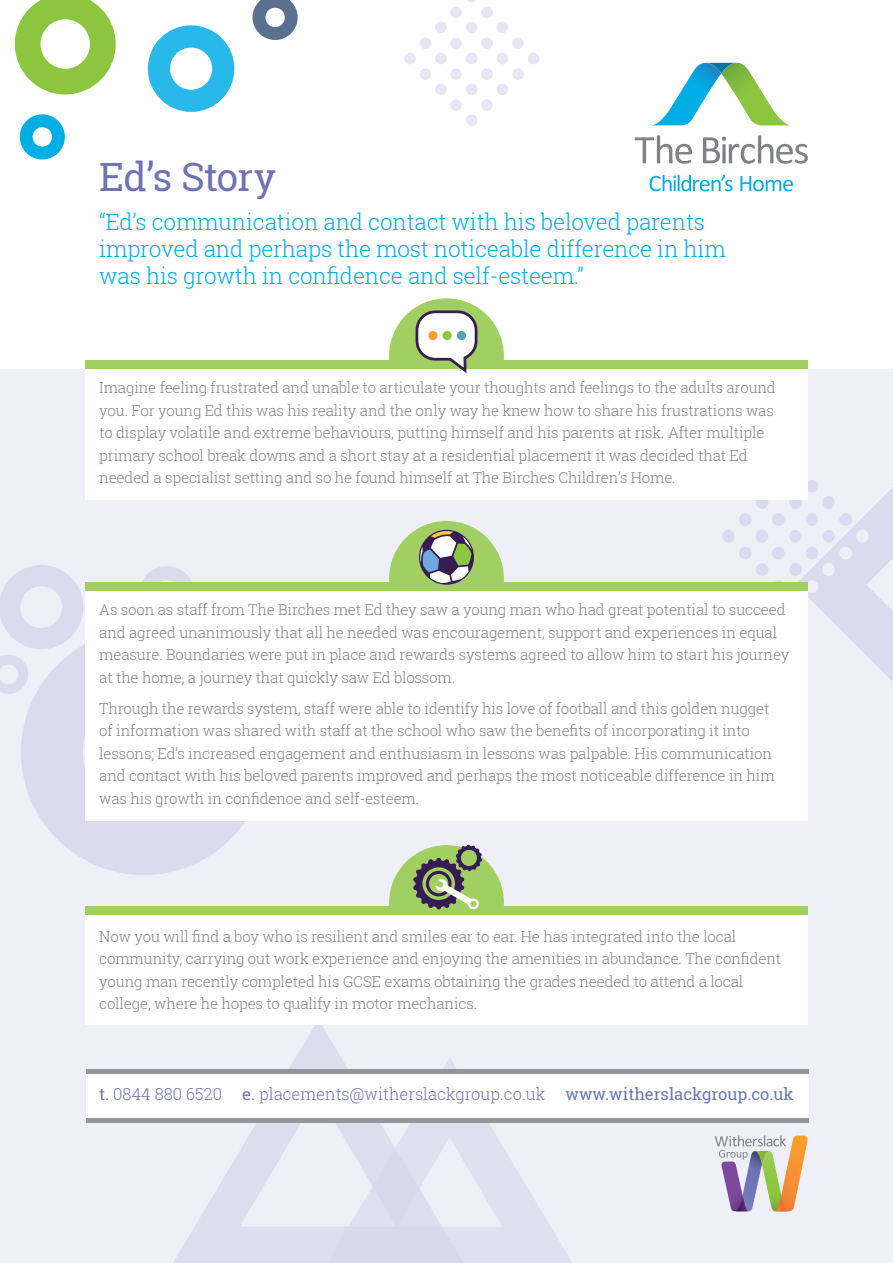
<style>
.page{position:relative;width:893px;height:1263px;background:#fff}
.page>*{position:absolute;margin:0;border:0;box-sizing:border-box;transform-origin:0 0}
.t1{font:39px "Roboto Slab";letter-spacing:-.03em;color:#6f73b6}
.t2{font:300 22.5px/27px "Roboto Slab";letter-spacing:-.01em;color:#00aee6}
.t3{font:300 16.5px "Roboto Slab";color:#6f73b6}
.t4{font:300 15px/22.5px "Roboto Slab";letter-spacing:-.01em;color:#818387}
.s1{font-weight:400}
</style>
<div class="page">
<div style="left:0;top:214px;width:893px;height:1049px;background:#efeff7"></div>
<div style="left:0;top:0;width:893px;height:369px;background:#fff"></div>
<div style="left:389px;top:298px;width:115px;height:115px;background:#a2cf62;border-radius:50%"></div>
<svg style="left:0;top:565px;width:83px;height:129px"></svg>
<svg style="left:139px;top:566px;width:56px;height:17px"></svg>
<svg style="left:21px;top:629px;width:224px;height:246px;fill:#dbdbed"></svg>
<svg style="left:167px;top:1025px;width:182px;height:238px"></svg>
<svg style="left:349px;top:1058px;width:230px;height:205px;fill:#e6e6f2"></svg>
<svg style="left:321px;top:1148px;width:149px;height:115px"></svg>
<div style="left:86px;top:1074px;width:722px;height:44px;background:#fff"></div>
<svg style="left:467px;top:0;width:9px;height:3px"></svg>
<div style="left:466px;top:22px;width:12px;height:11px;background:#e7e7f3;border-radius:50%"></div>
<div style="left:466px;top:53px;width:12px;height:11px;background:#e7e7f3;border-radius:50%"></div>
<div style="left:466px;top:83px;width:12px;height:12px;background:#e7e7f3;border-radius:50%"></div>
<div style="left:466px;top:114px;width:12px;height:12px;background:#e7e7f3;border-radius:50%"></div>
<div style="left:481px;top:7px;width:12px;height:11px;background:#e7e7f3;border-radius:50%"></div>
<div style="left:481px;top:37px;width:12px;height:12px;background:#e7e7f3;border-radius:50%"></div>
<div style="left:481px;top:68px;width:12px;height:12px;background:#e7e7f3;border-radius:50%"></div>
<div style="left:481px;top:99px;width:12px;height:12px;background:#e7e7f3;border-radius:50%"></div>
<div style="left:450px;top:7px;width:12px;height:11px;background:#e7e7f3;border-radius:50%"></div>
<div style="left:450px;top:37px;width:12px;height:12px;background:#e7e7f3;border-radius:50%"></div>
<div style="left:450px;top:68px;width:12px;height:12px;background:#e7e7f3;border-radius:50%"></div>
<div style="left:450px;top:99px;width:12px;height:12px;background:#e7e7f3;border-radius:50%"></div>
<div style="left:435px;top:22px;width:12px;height:11px;background:#e7e7f3;border-radius:50%"></div>
<div style="left:435px;top:53px;width:12px;height:11px;background:#e7e7f3;border-radius:50%"></div>
<div style="left:435px;top:83px;width:12px;height:12px;background:#e7e7f3;border-radius:50%"></div>
<div style="left:496px;top:22px;width:12px;height:11px;background:#e7e7f3;border-radius:50%"></div>
<div style="left:496px;top:53px;width:12px;height:11px;background:#e7e7f3;border-radius:50%"></div>
<div style="left:496px;top:83px;width:12px;height:12px;background:#e7e7f3;border-radius:50%"></div>
<div style="left:420px;top:37px;width:11px;height:12px;background:#e7e7f3;border-radius:50%"></div>
<div style="left:420px;top:68px;width:11px;height:12px;background:#e7e7f3;border-radius:50%"></div>
<div style="left:512px;top:37px;width:12px;height:12px;background:#e7e7f3;border-radius:50%"></div>
<div style="left:512px;top:68px;width:12px;height:12px;background:#e7e7f3;border-radius:50%"></div>
<div style="left:404px;top:53px;width:12px;height:11px;background:#e7e7f3;border-radius:50%"></div>
<div style="left:528px;top:53px;width:11px;height:11px;background:#e7e7f3;border-radius:50%"></div>
<div style="left:789px;top:496px;width:13px;height:13px;background:#dbdbed;border-radius:50%"></div>
<div style="left:789px;top:530px;width:13px;height:12px;background:#dbdbed;border-radius:50%"></div>
<div style="left:789px;top:563px;width:13px;height:13px;background:#dbdbed;border-radius:50%"></div>
<div style="left:772px;top:513px;width:13px;height:13px;background:#dbdbed;border-radius:50%"></div>
<div style="left:772px;top:547px;width:13px;height:12px;background:#dbdbed;border-radius:50%"></div>
<svg style="left:772px;top:580px;width:13px;height:13px"></svg>
<div style="left:756px;top:496px;width:12px;height:13px;background:#dbdbed;border-radius:50%"></div>
<div style="left:756px;top:530px;width:12px;height:12px;background:#dbdbed;border-radius:50%"></div>
<div style="left:756px;top:563px;width:12px;height:13px;background:#dbdbed;border-radius:50%"></div>
<div style="left:739px;top:513px;width:13px;height:13px;background:#dbdbed;border-radius:50%"></div>
<div style="left:739px;top:547px;width:13px;height:12px;background:#dbdbed;border-radius:50%"></div>
<div style="left:722px;top:530px;width:13px;height:12px;background:#dbdbed;border-radius:50%"></div>
<svg style="left:795px;top:480px;width:98px;height:202px"></svg>
<svg style="left:715px;top:1135px;width:93px;height:77px"></svg>
<div style="left:20px;top:114px;width:45px;height:45px;border:13px solid #00aee6;border-radius:50%"></div>
<svg style="left:15px;top:0;width:101px;height:94px"></svg>
<div style="left:148px;top:25px;width:86px;height:87px;border:22px solid #28b8e9;border-radius:50%"></div>
<svg style="left:253px;top:0;width:45px;height:40px"></svg>
<div style="left:86px;top:1069px;width:722px;height:5px;background:#94969a"></div>
<hr style="left:86px;top:1118px;width:722px;height:4px;background:#94969a">
<div style="left:389px;top:521px;width:115px;height:115px;background:#a2cf62;border-radius:50%"></div>
<div style="left:85px;top:587px;width:723px;height:234px;background:#fff"></div>
<div style="left:85px;top:583px;width:723px;height:8px;background:#a2cf62"></div>
<div style="left:85px;top:364px;width:723px;height:136px;background:#fff"></div>
<div style="left:85px;top:360px;width:723px;height:9px;background:#a2cf62"></div>
<svg style="left:415px;top:310px;width:63px;height:63px"></svg>
<div style="left:428px;top:331px;width:10px;height:9px;background:#f89f29;border-radius:50%"></div>
<div style="left:443px;top:331px;width:9px;height:9px;background:#8dc63f;border-radius:50%"></div>
<div style="left:457px;top:331px;width:9px;height:9px;background:#53a7ae;border-radius:50%"></div>
<div style="left:389px;top:845px;width:115px;height:115px;background:#a2cf62;border-radius:50%"></div>
<div style="left:85px;top:910px;width:723px;height:115px;background:#fff"></div>
<div style="left:85px;top:906px;width:723px;height:8px;background:#a2cf62"></div>
<svg style="left:652px;top:63px;width:139px;height:63px"></svg>
<img style="left:706px;top:63px;width:31px;height:10px">
<svg style="left:635px;top:135px;width:57px;height:29px"></svg>
<svg style="left:703px;top:135px;width:105px;height:29px"></svg>
<svg style="left:650px;top:175px;width:82px;height:16px"></svg>
<svg style="left:740px;top:176px;width:53px;height:15px"></svg>
<svg style="left:419px;top:525px;width:55px;height:60px"></svg>
<svg style="left:412px;top:844px;width:70px;height:66px"></svg>
<h1 class="t1" style="left:99px;top:150px;width:178px">Ed’s Story</h1>
<h2 class="t2" style="left:99px;top:208px;width:628px">“Ed’s communication and contact with his beloved parents improved and perhaps the most noticeable difference in him was his growth in confidence and self-esteem.”</h2>
<p class="t4" style="left:99px;top:376px;width:678px">Imagine feeling frustrated and unable to articulate your thoughts and feelings to the adults around you. For young Ed this was his reality and the only way he knew how to share his frustrations was to display volatile and extreme behaviours, putting himself and his parents at risk. After multiple primary school break downs and a short stay at a residential placement it was decided that Ed needed a specialist setting and so he found himself at The Birches Children’s Home.</p>
<p class="t4" style="left:99px;top:598px;width:692px">As soon as staff from The Birches met Ed they saw a young man who had great potential to succeed and agreed unanimously that all he needed was encouragement, support and experiences in equal measure. Boundaries were put in place and rewards systems agreed to allow him to start his journey at the home, a journey that quickly saw Ed blossom.</p>
<p class="t4" style="left:99px;top:697px;width:677px">Through the rewards system, staff were able to identify his love of football and this golden nugget of information was shared with staff at the school who saw the benefits of incorporating it into lessons; Ed’s increased engagement and enthusiasm in lessons was palpable. His communication and contact with his beloved parents improved and perhaps the most noticeable difference in him was his growth in confidence and self-esteem.</p>
<p class="t4" style="left:99px;top:924px;width:683px">Now you will find a boy who is resilient and smiles ear to ear. He has integrated into the local community, carrying out work experience and enjoying the amenities in abundance. The confident young man recently completed his GCSE exams obtaining the grades needed to attend a local college, where he hopes to qualify in motor mechanics.</p>
<p class="t3" style="left:99px;top:1083px;width:696px"><span class="s1">t.</span> 0844 880 6520 <span class="s1">e.</span> placements@witherslackgroup.co.uk <span class="s1">www.witherslackgroup.co.uk</span></p>
</div>
